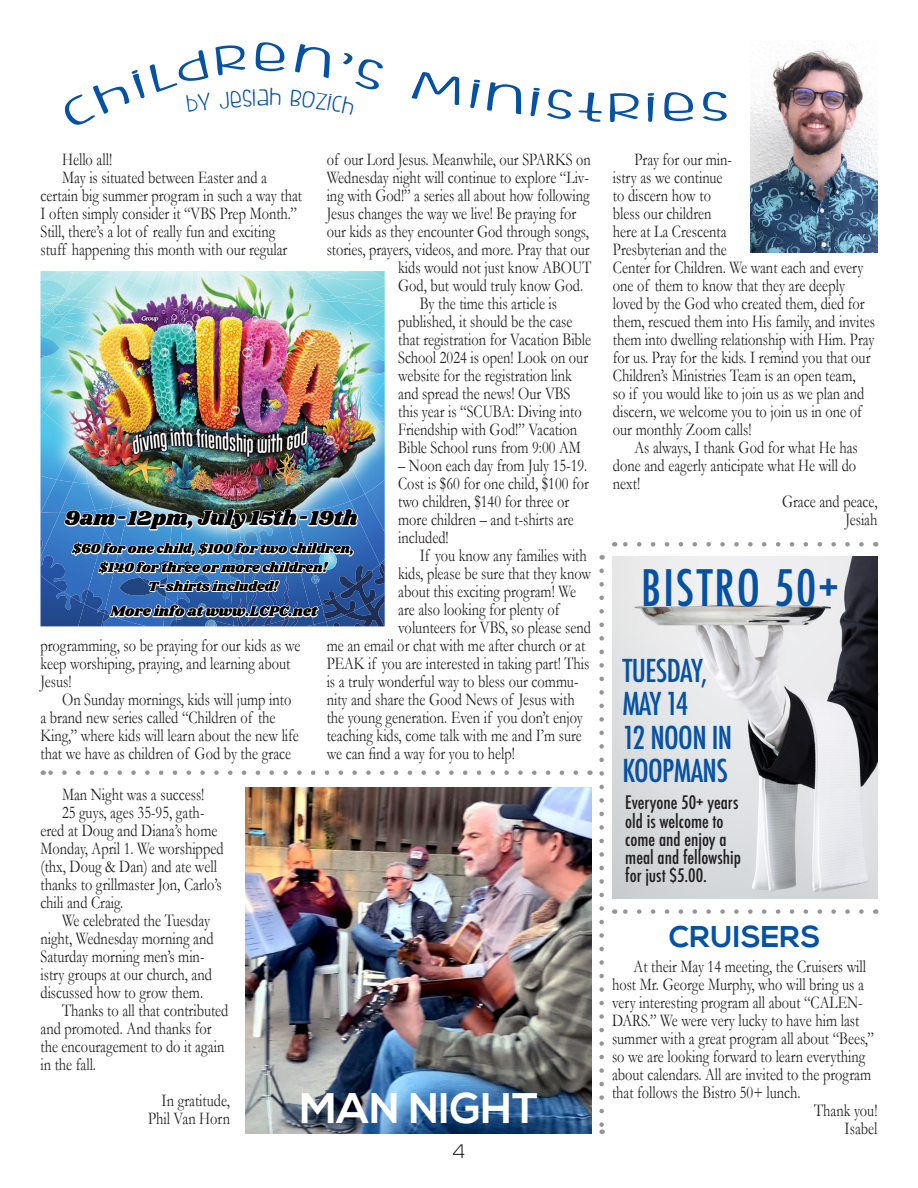
<style>
.page{position:relative;width:918px;height:1188px;background:#fff}
.page>*{position:absolute;margin:0;border:0;box-sizing:border-box;transform-origin:0 0}
.t1{font:500 condensed 48.75px "Futura";letter-spacing:.04em;color:#0551a4}
.t2{font:700 42.75px "Nexa";color:#fff}
.t3{font:42.15px "FIS Hfingers";color:#0551a4;scale:2.32 1}
.t4{font:500 condensed 30.75px "Futura";letter-spacing:-.02em;color:#0551a4}
.t5{font:700 30px "Nexa";letter-spacing:.02em;color:#0551a4}
.t6{font:21.45px "Shrikhand";letter-spacing:-.005em;color:#000}
.t7{font:300 19.5px "Nexa";color:#231f20}
.Pa0{font:500 condensed 18.15px "Futura";color:#221e1f}
.paragraph_indent{font:18px/18px "Garamond";color:#231f20;scale:.8 1}
.t8{font:14.7px "Shrikhand";letter-spacing:-.005em;color:#000}
.t9{font:13.8px/18.8px "Shrikhand";color:#000;text-align:center}
</style>
<div class="page">
<svg style="left:623px;top:542px;width:239px;height:5px"></svg>
<img style="left:612px;top:557px;width:266px;height:342px">
<svg style="left:599px;top:571px;width:5px;height:563px"></svg>
<img style="left:750px;top:41px;width:128px;height:212px">
<img style="left:40px;top:604px;width:23px;height:22px">
<img style="left:40px;top:547px;width:23px;height:9px">
<img style="left:40px;top:556px;width:23px;height:48px">
<img style="left:359px;top:621px;width:26px;height:5px">
<img style="left:380px;top:547px;width:5px;height:17px">
<img style="left:359px;top:564px;width:26px;height:57px">
<img style="left:359px;top:565px;width:26px;height:53px">
<img style="left:359px;top:547px;width:21px;height:58px">
<img style="left:359px;top:565px;width:13px;height:39px">
<img style="left:40px;top:271px;width:345px;height:276px">
<img style="left:63px;top:500px;width:296px;height:127px">
<svg style="left:623px;top:909px;width:239px;height:5px"></svg>
<img style="left:246px;top:788px;width:346px;height:346px">
<svg style="left:50px;top:770px;width:526px;height:5px"></svg>
<p class="paragraph_indent" style="left:327px;top:150px;width:332px">of our Lord Jesus. Meanwhile, our SPARKS on</p>
<p class="paragraph_indent" style="left:327px;top:168px;width:329px">Wednesday night will continue to explore “Liv-</p>
<p class="paragraph_indent" style="left:327px;top:186px;width:330px">ing with God!” a series all about how following</p>
<p class="paragraph_indent" style="left:327px;top:204px;width:313px">Jesus changes the way we live! Be praying for</p>
<p class="paragraph_indent" style="left:327px;top:222px;width:329px">our kids as they encounter God through songs,</p>
<p class="paragraph_indent" style="left:327px;top:240px;width:330px">stories, prayers, videos, and more. Pray that our</p>
<p class="paragraph_indent" style="left:398px;top:258px;width:243px">kids would not just know ABOUT</p>
<p class="paragraph_indent" style="left:398px;top:276px;width:233px">God, but would truly know God.</p>
<p class="paragraph_indent" style="left:398px;top:294px;width:243px;text-indent:22px">By the time this article is published, it should be the case that registration for Vacation Bible<br>School 2024 is open! Look on our website for the registration link and spread the news! Our VBS this year is “SCUBA: Diving into<br>Friendship with God!” Vacation<br>Bible School runs from 9:00 AM</p>
<p class="paragraph_indent" style="left:398px;top:456px;width:240px">– Noon each day from July 15-19.<br>Cost is $60 for one child, $100 for two children, $140 for three or more children – and t-shirts are included!</p>
<p class="paragraph_indent" style="left:420px;top:546px;width:210px">If you know any families with</p>
<p class="paragraph_indent" style="left:398px;top:564px;width:243px">kids, please be sure that they know</p>
<p class="paragraph_indent" style="left:398px;top:582px;width:224px">about this exciting program! We</p>
<p class="paragraph_indent" style="left:398px;top:600px;width:203px">are also looking for plenty of</p>
<p class="paragraph_indent" style="left:398px;top:618px;width:243px">volunteers for VBS, so please send</p>
<p class="paragraph_indent" style="left:327px;top:636px;width:325px">me an email or chat with me after church or at</p>
<p class="paragraph_indent" style="left:327px;top:654px;width:330px">PEAK if you are interested in taking part! This</p>
<p class="paragraph_indent" style="left:327px;top:672px;width:316px">is a truly wonderful way to bless our commu-</p>
<p class="paragraph_indent" style="left:327px;top:690px;width:311px">nity and share the Good News of Jesus with</p>
<p class="paragraph_indent" style="left:327px;top:708px;width:322px">the young generation. Even if you don’t enjoy</p>
<p class="paragraph_indent" style="left:327px;top:726px;width:321px">teaching kids, come talk with me and I’m sure</p>
<p class="paragraph_indent" style="left:327px;top:744px;width:237px">we can find a way for you to help!</p>
<p class="paragraph_indent" style="left:62px;top:150px;width:64px">Hello all!</p>
<p class="paragraph_indent" style="left:40px;top:168px;width:329px;text-indent:22px">May is situated between Easter and a certain big summer program in such a way that I often simply consider it “VBS Prep Month.” Still, there’s a lot of really fun and exciting stuff happening this month with our regular</p>
<p class="t6" style="left:65px;top:503px;width:295px">9am-12pm, July 15th-19th</p>
<p class="t9" style="left:72px;top:540px;width:283px">$60 for one child, $100 for two children, $140 for three or more children!<br>T-shirts included!</p>
<p class="t8" style="left:110px;top:601px;width:209px">More info at www.LCPC.net</p>
<p class="paragraph_indent" style="left:40px;top:636px;width:327px">programming, so be praying for our kids as we keep worshiping, praying, and learning about<br>Jesus!</p>
<p class="paragraph_indent" style="left:40px;top:690px;width:325px;text-indent:22px">On Sunday mornings, kids will jump into a brand new series called “Children of the King,” where kids will learn about the new life that we have as children of God by the grace</p>
<p class="paragraph_indent" style="left:62px;top:785px;width:179px">Man Night was a success!</p>
<p class="paragraph_indent" style="left:40px;top:803px;width:230px;text-indent:22px">25 guys, ages 35-95, gath&shy;ered at Doug and Diana’s home<br>Monday, April 1. We worshipped (thx, Doug &amp; Dan) and ate well thanks to grillmaster Jon, Carlo’s chili and Craig.</p>
<p class="paragraph_indent" style="left:40px;top:911px;width:218px;text-indent:22px">We celebrated the Tuesday night, Wednesday morning and<br>Saturday morning men’s min&shy;istry groups at our church, and discussed how to grow them.</p>
<p class="paragraph_indent" style="left:40px;top:1001px;width:236px;text-indent:22px">Thanks to all that contributed and promoted. And thanks for the encouragement to do it again in the fall.</p>
<p class="paragraph_indent" style="left:162px;top:1091px;width:87px">In gratitude,</p>
<p class="paragraph_indent" style="left:148px;top:1109px;width:104px">Phil Van Horn</p>
<p class="t2" style="left:300px;top:1084px;width:240px">MAN NIGHT</p>
<p class="t7" style="left:453px;top:1140px;width:14px">4</p>
<h3 class="t3" style="left:664px;top:84px;width:16px">e</h3>
<p class="paragraph_indent" style="left:613px;top:150px;width:329px;text-indent:22px">Pray for our min-<br>istry as we continue<br>to discern how to<br>bless our children<br>here at La Crescenta<br>Presbyterian and the<br>Center for Children. We want each and every one of them to know that they are deeply loved by the God who created them, died for them, rescued them into His family, and invites them into dwelling relationship with Him. Pray for us. Pray for the kids. I remind you that our<br>Children’s Ministries Team is an open team,<br>so if you would like to join us as we plan and discern, we welcome you to join us in one of our monthly Zoom calls!</p>
<p class="paragraph_indent" style="left:613px;top:438px;width:308px;text-align:justify;text-indent:22px">As always, I thank God for what He has done and eagerly anticipate what He will do next!</p>
<p class="paragraph_indent" style="left:782px;top:492px;width:121px">Grace and peace,</p>
<p class="paragraph_indent" style="left:845px;top:510px;width:42px">Jesiah</p>
<p class="t1" style="left:641px;top:557px;width:199px">BISTRO 50+</p>
<p class="t4" style="left:622px;top:651px;width:87px">TUESDAY,</p>
<p class="t4" style="left:622px;top:684px;width:68px">MAY 14</p>
<p class="t4" style="left:622px;top:718px;width:111px">12 NOON IN</p>
<p class="t4" style="left:622px;top:751px;width:107px">KOOPMANS</p>
<p class="Pa0" style="left:625px;top:791px;width:115px">Everyone 50+ years</p>
<p class="Pa0" style="left:625px;top:809px;width:100px">old is welcome to</p>
<p class="Pa0" style="left:625px;top:827px;width:103px">come and enjoy a</p>
<p class="Pa0" style="left:625px;top:845px;width:117px">meal and fellowship</p>
<p class="Pa0" style="left:625px;top:864px;width:83px">for just $5.00.</p>
<p class="t5" style="left:669px;top:919px;width:153px">CRUISERS</p>
<p class="paragraph_indent" style="left:612px;top:957px;width:329px;text-indent:22px">At their May 14 meeting, the Cruisers will host Mr. George Murphy, who will bring us a very interesting program all about “CALEN-DARS.” We were very lucky to have him last summer with a great program all about “Bees,” so we are looking forward to learn everything about calendars. All are invited to the program that follows the Bistro 50+ lunch.</p>
<p class="paragraph_indent" style="left:814px;top:1101px;width:81px">Thank you!</p>
<p class="paragraph_indent" style="left:845px;top:1119px;width:43px">Isabel</p>
</div>
